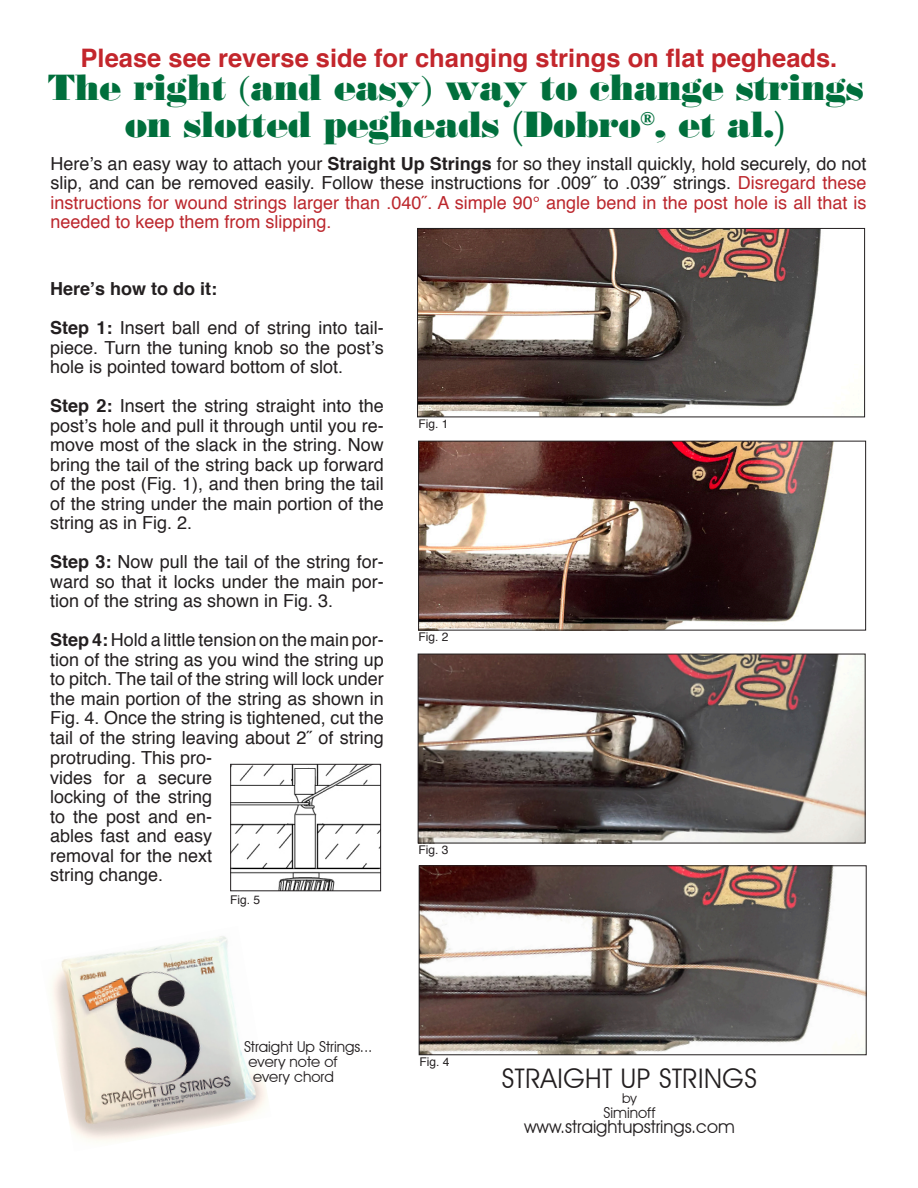
<style>
.page{position:relative;width:918px;height:1188px;background:#fff}
.page>*{position:absolute;margin:0;border:0;box-sizing:border-box;transform-origin:0 0}
.t1{font:800 36px/37.5px "Bodoni";color:#006f3c;text-align:center}
.t2{font:27px "Avant Garde IT Cby BT";letter-spacing:.02em;color:#231f20}
.t3{font:700 25.5px "Helvetica";color:#c3262c}
.t4{font:18px/19.5px "Helvetica";color:#231f20;text-align:justify}
.t5{font:18px "Avant Garde IT Cby BT";color:#231f20}
.t6{font:15px "Avant Garde IT Cby BT";color:#231f20}
.t7{font:13.5px "Avant Garde IT Cby BT";color:#231f20}
.t8{font:12px "Helvetica";color:#231f20}
.s1{font-family:"Times";font-weight:400}
.s2{font-family:"Book Antiqua";font-weight:400}
.s3{font-weight:700}
.s4{color:#bc272d}
</style>
<div class="page">
<img style="left:51px;top:936px;width:216px;height:205px">
<img style="left:419px;top:230px;width:402px;height:185px">
<div style="left:417px;top:228px;width:448px;height:189px;border:1px solid #231f20"></div>
<img style="left:420px;top:443px;width:414px;height:185px">
<div style="left:418px;top:441px;width:448px;height:189px;border:1px solid #231f20"></div>
<img style="left:420px;top:656px;width:443px;height:185px">
<div style="left:418px;top:654px;width:447px;height:189px;border:1px solid #231f20"></div>
<img style="left:421px;top:868px;width:443px;height:185px">
<div style="left:419px;top:866px;width:447px;height:189px;border:1px solid #231f20"></div>
<img style="left:232px;top:766px;width:147px;height:123px">
<div style="left:230px;top:764px;width:151px;height:127px;border:1px solid #231f20"></div>
<h3 class="t3" style="left:81px;top:38px;width:758px">Please see reverse side for changing strings on flat pegheads.</h3>
<h1 class="t1" style="left:48px;top:67px;width:817px">The right <span class="s1">(</span>and easy<span class="s1">)</span> way to change strings on slotted pegheads <span class="s2">(</span>Dobro<sup>®</sup>, et al.<span class="s2">)</span></h1>
<p class="t4" style="left:51px;top:154px;width:818px">Here’s an easy way to attach your <span class="s3">Straight Up Strings</span> for so they install quickly, hold securely, do not slip, and can be removed easily. Follow these instructions for .009˝ to .039˝ strings. <span class="s4">Disregard these instructions for wound strings larger than .040˝. A simple 90° angle bend in the post hole is all that is needed to keep them from slipping.</span></p>
<p class="t4" style="left:50px;top:270px;width:335px;line-height:39px"><span class="s3">Here’s how to do it:<br>Step 1:</span> Insert ball end of string into tail-</p>
<p class="t4" style="left:50px;top:338px;width:335px">piece. Turn the tuning knob so the post’s hole is pointed toward bottom of slot.</p>
<p class="t4" style="left:50px;top:397px;width:335px"><span class="s3">Step 2:</span> Insert the string straight into the post’s hole and pull it through until you re&shy;move most of the slack in the string. Now bring the tail of the string back up forward of the post (Fig. 1), and then bring the tail of the string under the main portion of the string as in Fig. 2.</p>
<p class="t4" style="left:50px;top:553px;width:335px"><span class="s3">Step 3:</span> Now pull the tail of the string for&shy;ward so that it locks under the main por&shy;tion of the string as shown in Fig. 3.</p>
<p class="t4" style="left:50px;top:631px;width:335px"><span class="s3">Step 4:</span> Hold a little tension on the main por&shy;tion of the string as you wind the string up to pitch. The tail of the string will lock under the main portion of the string as shown in Fig. 4. Once the string is tightened, cut the tail of the string leaving about 2˝ of string</p>
<p class="t4" style="left:50px;top:749px;width:163px">protruding. This pro&shy;vides for a secure locking of the string to the post and en&shy;ables fast and easy removal for the next string change.</p>
<p class="t8" style="left:230px;top:891px;width:32px">Fig. 5</p>
<p class="t8" style="left:419px;top:414px;width:32px">Fig. 1</p>
<p class="t8" style="left:419px;top:627px;width:32px">Fig. 2</p>
<p class="t8" style="left:419px;top:841px;width:32px">Fig. 3</p>
<p class="t6" style="left:244px;top:1038px;width:130px">Straight Up Strings...</p>
<p class="t6" style="left:249px;top:1053px;width:91px">every note of</p>
<p class="t6" style="left:253px;top:1068px;width:82px">every chord</p>
<p class="t8" style="left:420px;top:1053px;width:32px">Fig. 4</p>
<h2 class="t2" style="left:502px;top:1062px;width:257px">STRAIGHT UP STRINGS</h2>
<p class="t7" style="left:622px;top:1090px;width:16px">by</p>
<p class="t6" style="left:603px;top:1104px;width:54px">Siminoff</p>
<p class="t5" style="left:524px;top:1116px;width:212px">www.straightupstrings.com</p>
</div>
